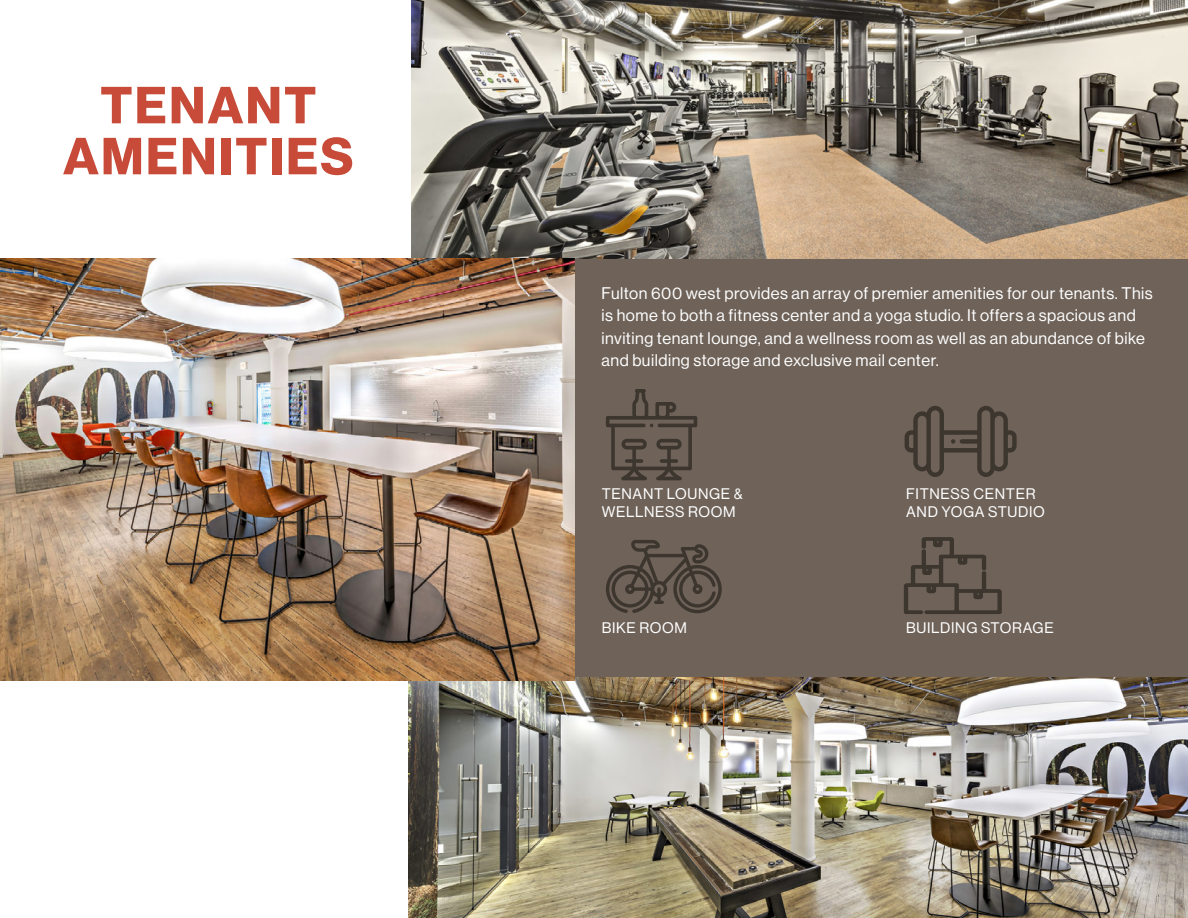
<style>
.page{position:relative;width:1188px;height:918px;background:#fff}
.page>*{position:absolute;margin:0;border:0;box-sizing:border-box;transform-origin:0 0}
.t1{font:51px/51px "N Haas Grotesk DS Pro 75 Bd";letter-spacing:.045em;color:#c74b38;text-align:center}
.t2{font:16.5px/22.5px "N Haas Grotesk DS Pro 55 Rg";letter-spacing:.03em;color:#fff}
.t3{font:15px/18px "N Haas Grotesk DS Pro 55 Rg";letter-spacing:.045em;color:#fff}
</style>
<div class="page">
<div style="left:575px;top:258px;width:613px;height:420px;background:#6e6259"></div>
<img style="left:411px;top:0;width:777px;height:258px">
<img style="left:408px;top:678px;width:780px;height:240px">
<img style="left:0;top:258px;width:575px;height:422px">
<svg style="left:904px;top:537px;width:98px;height:77px"></svg>
<svg style="left:905px;top:406px;width:112px;height:71px"></svg>
<svg style="left:606px;top:389px;width:91px;height:91px"></svg>
<svg style="left:606px;top:540px;width:116px;height:73px"></svg>
<p class="t1" style="left:63px;top:81px;width:292px">TENANT<br>AMENITIES</p>
<p class="t2" style="left:602px;top:282px;width:553px">Fulton 600 west provides an array of premier amenities for our tenants. This is home to both a fitness center and a yoga studio. It offers a spacious and inviting tenant lounge, and a wellness room as well as an abundance of bike and building storage and exclusive mail center.</p>
<p class="t3" style="left:602px;top:485px;width:142px">TENANT LOUNGE &amp;<br>WELLNESS ROOM</p>
<p class="t3" style="left:906px;top:485px;width:140px">FITNESS CENTER<br>AND YOGA STUDIO</p>
<p class="t3" style="left:602px;top:619px;width:87px">BIKE ROOM</p>
<p class="t3" style="left:906px;top:619px;width:149px">BUILDING STORAGE</p>
</div>
